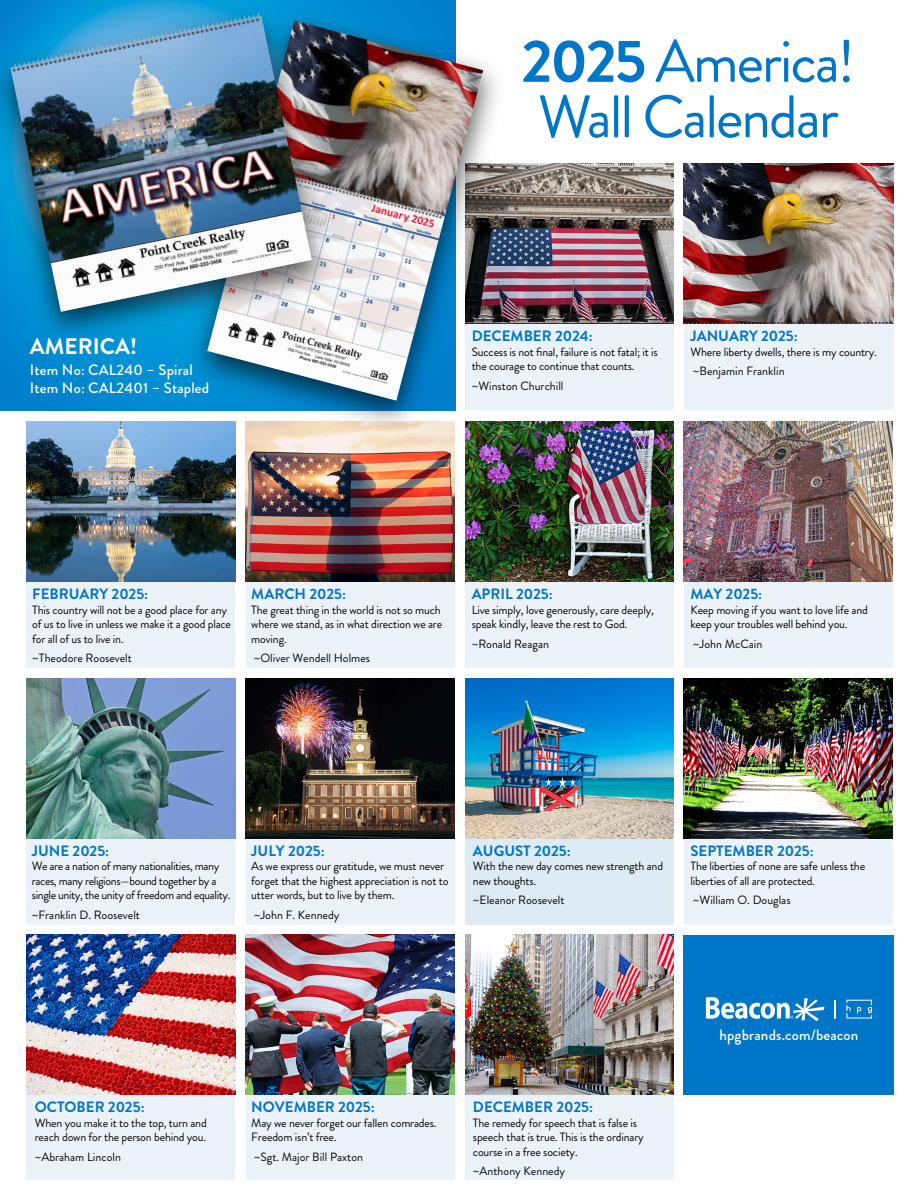
<style>
.page{position:relative;width:918px;height:1188px;background:#fff}
.page>*{position:absolute;margin:0;border:0;box-sizing:border-box;transform-origin:0 0}
.t1{font:60px/55.5px "Brandon Grotesque";letter-spacing:-.035em;color:#0076c8}
.t2{font:700 22.5px "Brandon Grotesque";color:#fff}
.t3{font:700 15px "Brandon Grotesque";color:#0076c8}
.t4{font:500 15px/18px "Brandon Grotesque";letter-spacing:.01em;color:#fff}
.t5{font:12px/14.4px "Brandon Grotesque";letter-spacing:-.015em;color:#050504}
.s1{font-weight:700}
</style>
<div class="page">
<div style="left:465px;top:323px;width:209px;height:87px;background:#ebf2f9"></div>
<div style="left:684px;top:323px;width:209px;height:87px;background:#ebf2f9"></div>
<div style="left:465px;top:581px;width:209px;height:87px;background:#ebf2f9"></div>
<div style="left:684px;top:581px;width:209px;height:87px;background:#ebf2f9"></div>
<div style="left:27px;top:581px;width:208px;height:87px;background:#ebf2f9"></div>
<div style="left:246px;top:581px;width:209px;height:87px;background:#ebf2f9"></div>
<div style="left:465px;top:838px;width:209px;height:87px;background:#ddebf5"></div>
<div style="left:684px;top:838px;width:209px;height:87px;background:#ebf2f9"></div>
<div style="left:27px;top:838px;width:208px;height:87px;background:#ebf2f9"></div>
<div style="left:246px;top:838px;width:209px;height:87px;background:#ebf2f9"></div>
<div style="left:465px;top:1093px;width:209px;height:87px;background:#ebf2f9"></div>
<div style="left:27px;top:1093px;width:208px;height:87px;background:#ebf2f9"></div>
<div style="left:246px;top:1093px;width:209px;height:87px;background:#ebf2f9"></div>
<div style="left:0;top:0;width:456px;height:410px;background:#0087d0"></div>
<img style="left:515px;top:163px;width:159px;height:160px">
<img style="left:246px;top:444px;width:209px;height:137px">
<img style="left:175px;top:66px;width:340px;height:378px">
<img style="left:207px;top:29px;width:276px;height:372px">
<img style="left:0;top:0;width:344px;height:354px">
<img style="left:10px;top:13px;width:302px;height:299px">
<img style="left:246px;top:935px;width:209px;height:160px">
<img style="left:465px;top:935px;width:209px;height:160px">
<img style="left:27px;top:935px;width:208px;height:160px">
<img style="left:246px;top:678px;width:209px;height:160px">
<img style="left:465px;top:678px;width:209px;height:160px">
<img style="left:684px;top:678px;width:209px;height:160px">
<img style="left:27px;top:678px;width:208px;height:160px">
<img style="left:27px;top:422px;width:208px;height:159px">
<img style="left:465px;top:422px;width:209px;height:159px">
<img style="left:684px;top:422px;width:209px;height:159px">
<div style="left:684px;top:935px;width:210px;height:160px;background:#0076c8"></div>
<svg style="left:835px;top:1000px;width:1px;height:19px"></svg>
<svg style="left:846px;top:1000px;width:26px;height:19px"></svg>
<svg style="left:706px;top:997px;width:118px;height:24px"></svg>
<img style="left:684px;top:163px;width:209px;height:160px">
<h1 class="t1" style="left:521px;top:34px;width:335px"><span class="s1">2025</span> America!<br>Wall Calendar</h1>
<h2 class="t2" style="left:30px;top:330px;width:109px">AMERICA!</h2>
<p class="t4" style="left:30px;top:361px;width:181px">Item No: CAL240 – Spiral<br>Item No: CAL2401 – Stapled</p>
<p class="t3" style="left:472px;top:326px;width:123px">DECEMBER 2024:</p>
<p class="t5" style="left:472px;top:345px;width:188px">Success is not final, failure is not fatal; it is the courage to continue that counts.</p>
<p class="t5" style="left:472px;top:379px;width:93px">~Winston Churchill</p>
<p class="t3" style="left:690px;top:326px;width:109px">JANUARY 2025:</p>
<p class="t5" style="left:690px;top:342px;width:188px;line-height:19.5px">Where liberty dwells, there is my country. ~Benjamin Franklin</p>
<p class="t3" style="left:32px;top:584px;width:118px">FEBRUARY 2025:</p>
<p class="t5" style="left:32px;top:603px;width:200px">This country will not be a good place for any of us to live in unless we make it a good place for all of us to live in.</p>
<p class="t5" style="left:32px;top:651px;width:101px">~Theodore Roosevelt</p>
<p class="t3" style="left:251px;top:584px;width:96px">MARCH 2025:</p>
<p class="t5" style="left:251px;top:603px;width:192px;text-align:justify">The great thing in the world is not so much where we stand, as in what direction we are moving.</p>
<p class="t5" style="left:254px;top:651px;width:118px">~Oliver Wendell Holmes</p>
<p class="t3" style="left:472px;top:584px;width:83px">APRIL 2025:</p>
<p class="t5" style="left:472px;top:603px;width:184px">Live simply, love generously, care deeply, speak kindly, leave the rest to God.</p>
<p class="t5" style="left:472px;top:637px;width:79px">~Ronald Reagan</p>
<p class="t3" style="left:690px;top:584px;width:73px">MAY 2025:</p>
<p class="t5" style="left:690px;top:603px;width:179px">Keep moving if you want to love life and keep your troubles well behind you.</p>
<p class="t5" style="left:693px;top:637px;width:71px">~John McCain</p>
<p class="t3" style="left:32px;top:840px;width:79px">JUNE 2025:</p>
<p class="t5" style="left:32px;top:859px;width:200px">We are a nation of many nationalities, many races, many religions—bound together by a single unity, the unity of freedom and equality.</p>
<p class="t5" style="left:32px;top:907px;width:110px">~Franklin D. Roosevelt</p>
<p class="t3" style="left:251px;top:840px;width:75px">JULY 2025:</p>
<p class="t5" style="left:251px;top:859px;width:199px">As we express our gratitude, we must never forget that the highest appreciation is not to utter words, but to live by them.</p>
<p class="t5" style="left:254px;top:907px;width:87px">~John F. Kennedy</p>
<p class="t3" style="left:473px;top:840px;width:99px">AUGUST 2025:</p>
<p class="t5" style="left:473px;top:859px;width:192px">With the new day comes new strength and new thoughts.</p>
<p class="t5" style="left:473px;top:893px;width:93px">~Eleanor Roosevelt</p>
<p class="t3" style="left:690px;top:840px;width:125px">SEPTEMBER 2025:</p>
<p class="t5" style="left:690px;top:859px;width:176px">The liberties of none are safe unless the liberties of all are protected.</p>
<p class="t5" style="left:693px;top:893px;width:99px">~William O. Douglas</p>
<p class="t3" style="left:35px;top:1097px;width:111px">OCTOBER 2025:</p>
<p class="t5" style="left:35px;top:1116px;width:174px">When you make it to the top, turn and reach down for the person behind you.</p>
<p class="t5" style="left:35px;top:1150px;width:88px">~Abraham Lincoln</p>
<p class="t3" style="left:251px;top:1097px;width:125px">NOVEMBER 2025:</p>
<p class="t5" style="left:251px;top:1116px;width:187px">May we never forget our fallen comrades.<br>Freedom isn’t free.</p>
<p class="t5" style="left:254px;top:1150px;width:111px">~Sgt. Major Bill Paxton</p>
<p class="t3" style="left:473px;top:1097px;width:122px">DECEMBER 2025:</p>
<p class="t5" style="left:473px;top:1116px;width:172px">The remedy for speech that is false is speech that is true. This is the ordinary course in a free society.</p>
<p class="t5" style="left:473px;top:1164px;width:94px">~Anthony Kennedy</p>
<p class="t4" style="left:719px;top:1026px;width:141px">hpgbrands.com/beacon</p>
</div>
